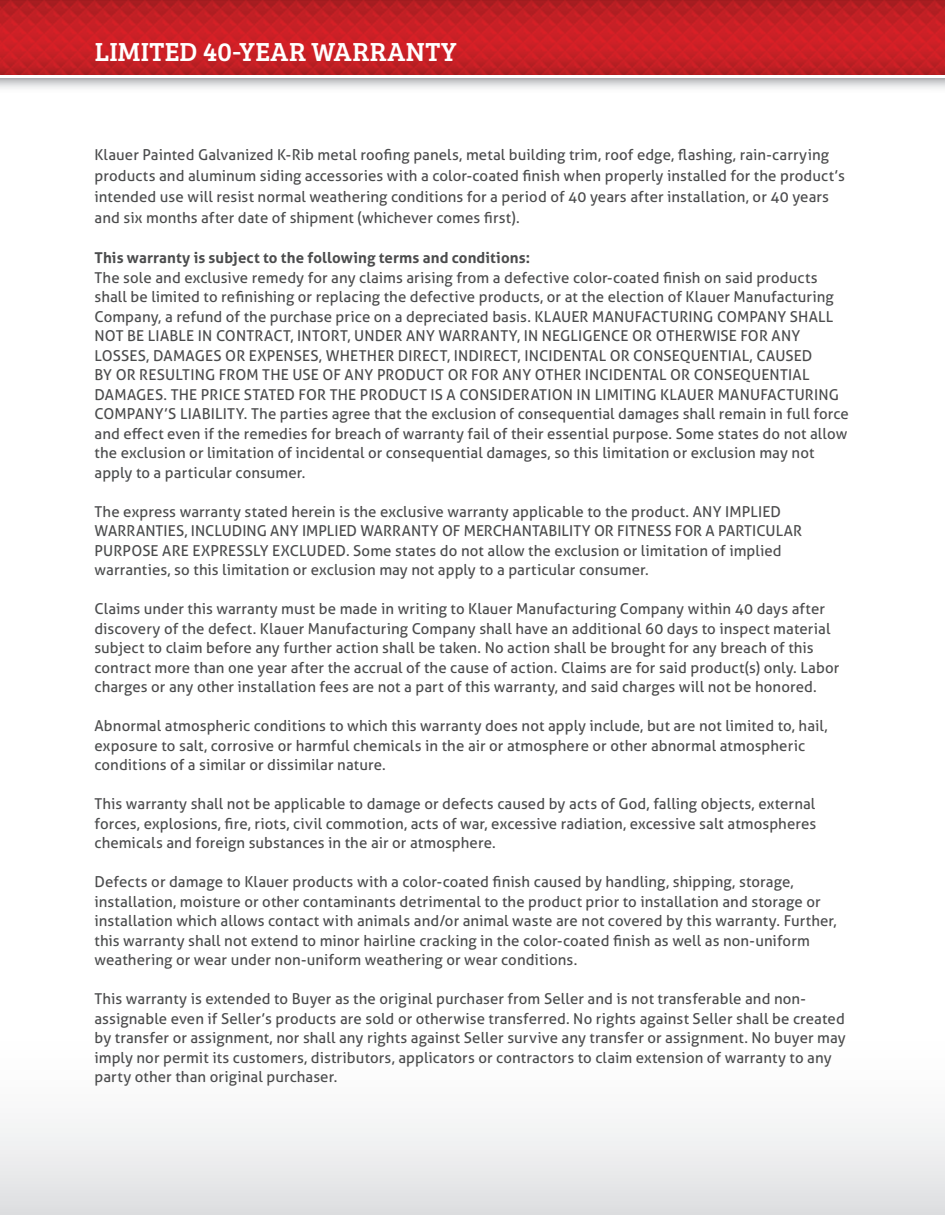
<style>
.page{position:relative;width:945px;height:1215px;background:#fff}
.page>*{position:absolute;margin:0;border:0;box-sizing:border-box;transform-origin:0 0}
.t1{font:27px "Bree Serif";letter-spacing:.015em;color:#fff}
.t2{font:15px/19.5px "Aller";letter-spacing:.005em;color:#4b4c4d}
.t3{font:700 15px "Aller";letter-spacing:.01em;color:#4b4c4d}
</style>
<div class="page">
<img style="left:0;top:0;width:945px;height:74px">
<svg style="left:932px;top:1123px;width:13px;height:92px"></svg>
<div style="left:0;top:1016px;width:932px;height:199px;background:linear-gradient(to bottom,#fff,#e2e3e4)"></div>
<h1 class="t1" style="left:95px;top:32px;width:363px">LIMITED 40-YEAR WARRANTY</h1>
<p class="t2" style="left:94px;top:144px;width:752px;line-height:21px">Klauer Painted Galvanized K-Rib metal roofing panels, metal building trim, roof edge, flashing, rain-carrying products and aluminum siding accessories with a color-coated finish when properly installed for the product’s intended use will resist normal weathering conditions for a period of 40 years after installation, or 40 years and six months after date of shipment (whichever comes first).</p>
<p class="t3" style="left:94px;top:248px;width:437px">This warranty is subject to the following terms and conditions:</p>
<p class="t2" style="left:94px;top:267px;width:756px">The sole and exclusive remedy for any claims arising from a defective color-coated finish on said products shall be limited to refinishing or replacing the defective products, or at the election of Klauer Manufacturing Company, a refund of the purchase price on a depreciated basis. KLAUER MANUFACTURING COMPANY SHALL NOT BE LIABLE IN CONTRACT, INTORT, UNDER ANY WARRANTY, IN NEGLIGENCE OR OTHERWISE FOR ANY LOSSES, DAMAGES OR EXPENSES, WHETHER DIRECT, INDIRECT, INCIDENTAL OR CONSEQUENTIAL, CAUSED<br>BY OR RESULTING FROM THE USE OF ANY PRODUCT OR FOR ANY OTHER INCIDENTAL OR CONSEQUENTIAL DAMAGES. THE PRICE STATED FOR THE PRODUCT IS A CONSIDERATION IN LIMITING KLAUER MANUFACTURING COMPANY’S LIABILITY. The parties agree that the exclusion of consequential damages shall remain in full force and effect even if the remedies for breach of warranty fail of their essential purpose. Some states do not allow the exclusion or limitation of incidental or consequential damages, so this limitation or exclusion may not apply to a particular consumer.</p>
<p class="t2" style="left:94px;top:501px;width:709px">The express warranty stated herein is the exclusive warranty applicable to the product. ANY IMPLIED WARRANTIES, INCLUDING ANY IMPLIED WARRANTY OF MERCHANTABILITY OR FITNESS FOR A PARTICULAR PURPOSE ARE EXPRESSLY EXCLUDED. Some states do not allow the exclusion or limitation of implied warranties, so this limitation or exclusion may not apply to a particular consumer.</p>
<p class="t2" style="left:94px;top:599px;width:746px">Claims under this warranty must be made in writing to Klauer Manufacturing Company within 40 days after discovery of the defect. Klauer Manufacturing Company shall have an additional 60 days to inspect material subject to claim before any further action shall be taken. No action shall be brought for any breach of this contract more than one year after the accrual of the cause of action. Claims are for said product(s) only. Labor charges or any other installation fees are not a part of this warranty, and said charges will not be honored.</p>
<p class="t2" style="left:94px;top:716px;width:735px">Abnormal atmospheric conditions to which this warranty does not apply include, but are not limited to, hail, exposure to salt, corrosive or harmful chemicals in the air or atmosphere or other abnormal atmospheric conditions of a similar or dissimilar nature.</p>
<p class="t2" style="left:94px;top:794px;width:723px;text-align:justify">This warranty shall not be applicable to damage or defects caused by acts of God, falling objects, external forces, explosions, fire, riots, civil commotion, acts of war, excessive radiation, excessive salt atmospheres chemicals and foreign substances in the air or atmosphere.</p>
<p class="t2" style="left:94px;top:872px;width:744px">Defects or damage to Klauer products with a color-coated finish caused by handling, shipping, storage, installation, moisture or other contaminants detrimental to the product prior to installation and storage or installation which allows contact with animals and/or animal waste are not covered by this warranty. Further, this warranty shall not extend to minor hairline cracking in the color-coated finish as well as non-uniform weathering or wear under non-uniform weathering or wear conditions.</p>
<p class="t2" style="left:94px;top:989px;width:753px">This warranty is extended to Buyer as the original purchaser from Seller and is not transferable and non&shy;assignable even if Seller’s products are sold or otherwise transferred. No rights against Seller shall be created by transfer or assignment, nor shall any rights against Seller survive any transfer or assignment. No buyer may imply nor permit its customers, distributors, applicators or contractors to claim extension of warranty to any party other than original purchaser.</p>
</div>
